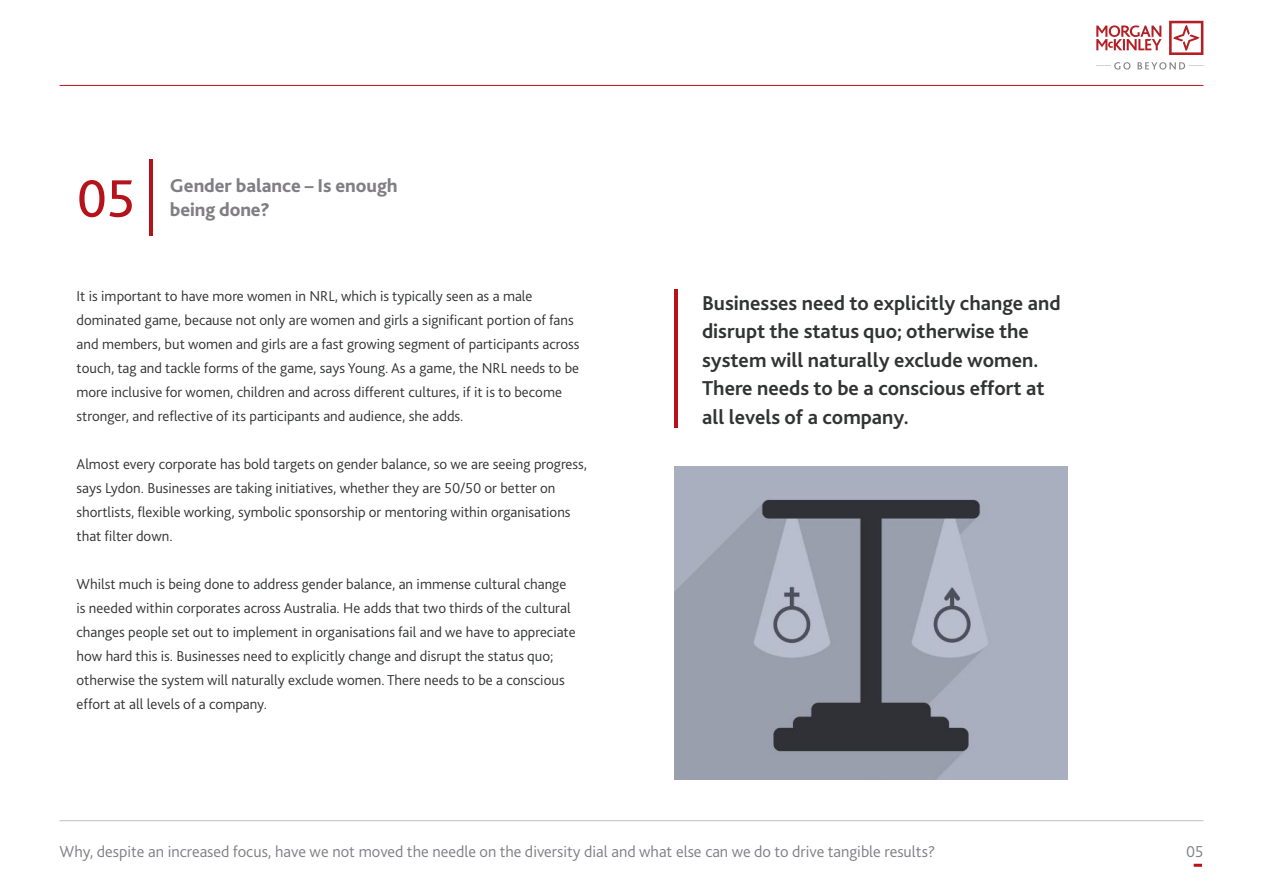
<style>
.page{position:relative;width:1263px;height:893px;background:#fff}
.page>*{position:absolute;margin:0;border:0;box-sizing:border-box;transform-origin:0 0}
.t1{font:55.2px "Bliss 2";color:#b5121b}
.t2{font:700 21px/28.5px "Bliss 2";color:#323333}
.t3{font:800 19.5px "Bliss 2";letter-spacing:-.005em;color:#807e83}
.t4{font:300 16.5px "Bliss 2";color:#807e83}
.t5{font:300 15px/24px "Bliss 2";color:#323333}
</style>
<div class="page">
<hr style="left:60px;top:820px;width:1143px;height:1px;background:#bfbec1">
<hr style="left:60px;top:85px;width:1143px;height:1px;background:#b5121b">
<svg style="left:1096px;top:25px;width:65px;height:25px"></svg>
<svg style="left:1169px;top:21px;width:34px;height:34px"></svg>
<svg style="left:1096px;top:62px;width:34px;height:8px"></svg>
<svg style="left:1137px;top:62px;width:66px;height:8px"></svg>
<hr style="left:150px;top:159px;width:3px;height:76px;background:#b5121b">
<hr style="left:674px;top:289px;width:3px;height:139px;background:#b5121b">
<svg style="left:1194px;top:864px;width:8px;height:3px"></svg>
<img style="left:674px;top:466px;width:394px;height:314px">
<h1 class="t1" style="left:77px;top:164px;width:60px">05</h1>
<h3 class="t3" style="left:170px;top:174px;width:229px">Gender balance – Is enough</h3>
<h3 class="t3" style="left:170px;top:198px;width:102px">being done?</h3>
<p class="t5" style="left:77px;top:284px;width:504px">It is important to have more women in NRL, which is typically seen as a male dominated game, because not only are women and girls a significant portion of fans and members, but women and girls are a fast growing segment of participants across touch, tag and tackle forms of the game, says Young. As a game, the NRL needs to be more inclusive for women, children and across different cultures, if it is to become stronger, and reflective of its participants and audience, she adds.</p>
<p class="t5" style="left:77px;top:452px;width:512px">Almost every corporate has bold targets on gender balance, so we are seeing progress, says Lydon. Businesses are taking initiatives, whether they are 50/50 or better on shortlists, flexible working, symbolic sponsorship or mentoring within organisations that filter down.</p>
<p class="t5" style="left:77px;top:572px;width:501px">Whilst much is being done to address gender balance, an immense cultural change is needed within corporates across Australia. He adds that two thirds of the cultural changes people set out to implement in organisations fail and we have to appreciate how hard this is. Businesses need to explicitly change and disrupt the status quo; otherwise the system will naturally exclude women. There needs to be a conscious effort at all levels of a company.</p>
<h2 class="t2" style="left:702px;top:288px;width:360px">Businesses need to explicitly change and disrupt the status quo; otherwise the system will naturally exclude women.<br>There needs to be a conscious effort at all levels of a company.</h2>
<p class="t4" style="left:60px;top:841px;width:877px">Why, despite an increased focus, have we not moved the needle on the diversity dial and what else can we do to drive tangible results?</p>
<p class="t4" style="left:1186px;top:841px;width:19px">05</p>
</div>
